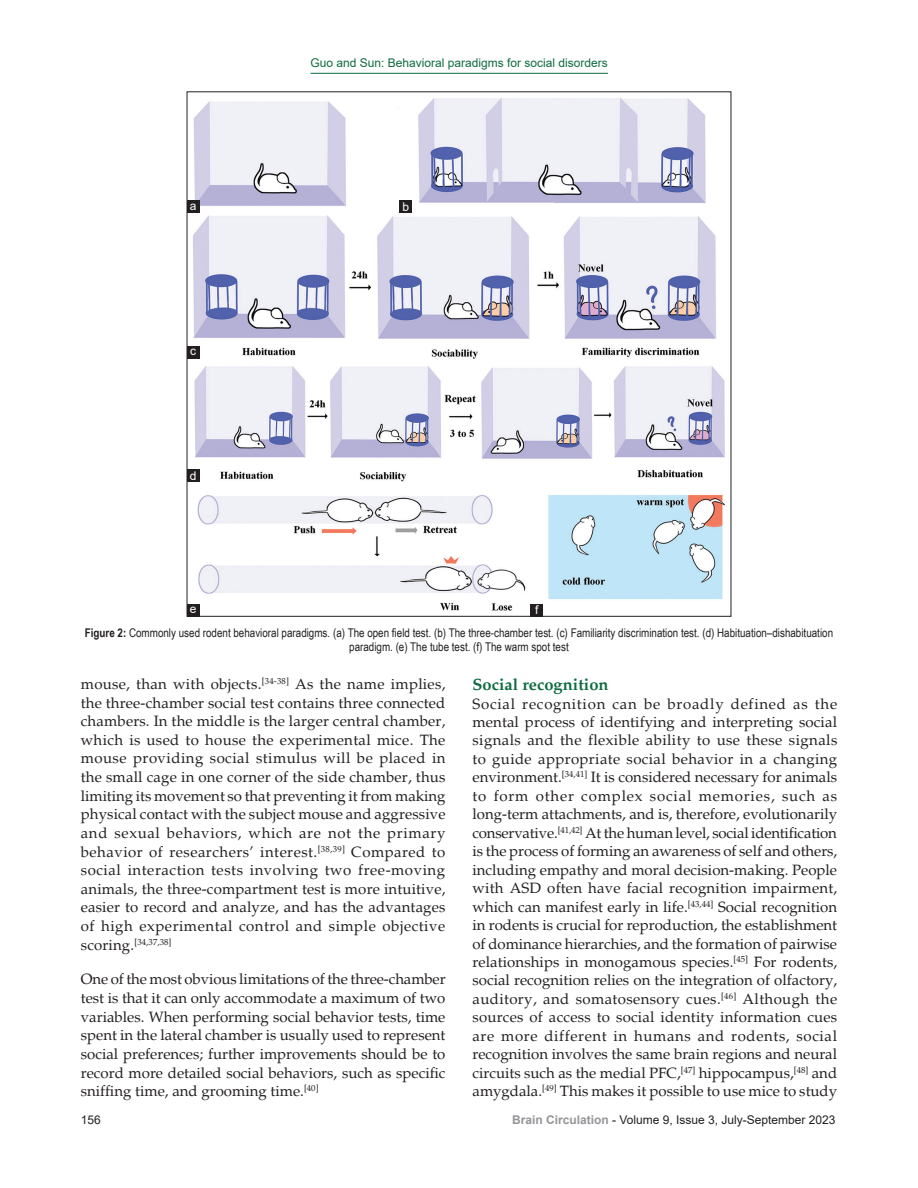
<style>
.page{position:relative;width:918px;height:1188px;background:#fff}
.page>*{position:absolute;margin:0;border:0;box-sizing:border-box;transform-origin:0 0}
.t1{font:700 16.5px "Palatino";color:#0e6c3f}
.TX{font:15px/18.5px "Palatino";color:#231f20;text-align:justify}
.FGC{font:12px/14.4px "Arial Narrow";color:#231f20;text-align:center}
.t2{font:12px "Arial";color:#231f20}
.t3{font:12px "Arial";color:#0e6c3f}
.LABEL{font:12px "Arial";color:#fff}
.TX-2{font:8.7px "Palatino";color:#231f20}
.s1{font-weight:700}
.s2{font-style:italic}
.s3{font-size:15px}
.s4{font-weight:700;color:#939598}
</style>
<div class="page">
<hr style="left:311px;top:73px;width:297px;height:1px;background:#0e6c3f">
<img style="left:187px;top:98px;width:544px;height:519px">
<div style="left:187px;top:469px;width:13px;height:13px;background:#231f20"></div>
<div style="left:187px;top:346px;width:13px;height:13px;background:#231f20"></div>
<div style="left:400px;top:200px;width:12px;height:13px;background:#231f20"></div>
<div style="left:530px;top:604px;width:13px;height:12px;background:#231f20"></div>
<div style="left:187px;top:200px;width:13px;height:13px;background:#231f20"></div>
<div style="left:187px;top:604px;width:13px;height:12px;background:#231f20"></div>
<p class="LABEL" style="left:190px;top:197px;width:8px">a</p>
<p class="LABEL" style="left:190px;top:343px;width:7px">c</p>
<p class="LABEL" style="left:190px;top:467px;width:8px">d</p>
<p class="LABEL" style="left:190px;top:601px;width:8px">e</p>
<p class="t3" style="left:311px;top:55px;width:299px">Guo and Sun: Behavioral paradigms for social disorders</p>
<p class="LABEL" style="left:403px;top:199px;width:8px">b</p>
<p class="LABEL" style="left:535px;top:602px;width:5px">f</p>
<p class="FGC" style="left:85px;top:625px;width:750px"><span class="s1">Figure 2:</span> Commonly used rodent behavioral paradigms<span class="s2">.</span> (a) The open field test. (b) The three‑chamber test. (c) Familiarity discrimination test. (d) Habituation–dishabituation paradigm. (e) The tube test. (f) The warm spot test</p>
<p class="TX" style="left:81px;top:675px;width:366px">mouse, than with objects.<sup>[34‑38]</sup> As the name implies, the three‑chamber social test contains three connected chambers. In the middle is the larger central chamber, which is used to house the experimental mice. The mouse providing social stimulus will be placed in the small cage in one corner of the side chamber, thus limiting its movement so that preventing it from making physical contact with the subject mouse and aggressive and sexual behaviors, which are not the primary behavior of researchers’ interest.<sup>[38,39]</sup> Compared to social interaction tests involving two free‑moving animals, the three‑compartment test is more intuitive, easier to record and analyze, and has the advantages of high experimental control and simple objective</p>
<p class="TX-2" style="left:81px;top:937px;width:92px"><span class="s3">scoring.</span>[34,37,38]</p>
<p class="TX" style="left:81px;top:970px;width:366px">One of the most obvious limitations of the three‑chamber test is that it can only accommodate a maximum of two variables. When performing social behavior tests, time spent in the lateral chamber is usually used to represent social preferences; further improvements should be to record more detailed social behaviors, such as specific sniffing time, and grooming time.<sup>[40]</sup></p>
<h2 class="t1" style="left:472px;top:675px;width:138px">Social recognition</h2>
<p class="TX" style="left:472px;top:695px;width:366px">Social recognition can be broadly defined as the mental process of identifying and interpreting social signals and the flexible ability to use these signals to guide appropriate social behavior in a changing environment.<sup>[34,41]</sup> It is considered necessary for animals to form other complex social memories, such as long‑term attachments, and is, therefore, evolutionarily conservative.<sup>[41,42]</sup> At the human level, social identification is the process of forming an awareness of self and others, including empathy and moral decision‑making. People with ASD often have facial recognition impairment, which can manifest early in life.<sup>[43,44]</sup> Social recognition in rodents is crucial for reproduction, the establishment of dominance hierarchies, and the formation of pairwise relationships in monogamous species.<sup>[45]</sup> For rodents, social recognition relies on the integration of olfactory, auditory, and somatosensory cues.<sup>[46]</sup> Although the sources of access to social identity information cues are more different in humans and rodents, social recognition involves the same brain regions and neural circuits such as the medial PFC,<sup>[47]</sup> hippocampus,<sup>[48]</sup> and amygdala.<sup>[49]</sup> This makes it possible to use mice to study</p>
<p class="t2" style="left:81px;top:1111px;width:22px">156</p>
<p class="t2" style="left:512px;top:1111px;width:325px"><span class="s4">Brain Circulation</span> - Volume 9, Issue 3, July‑September 2023</p>
</div>
